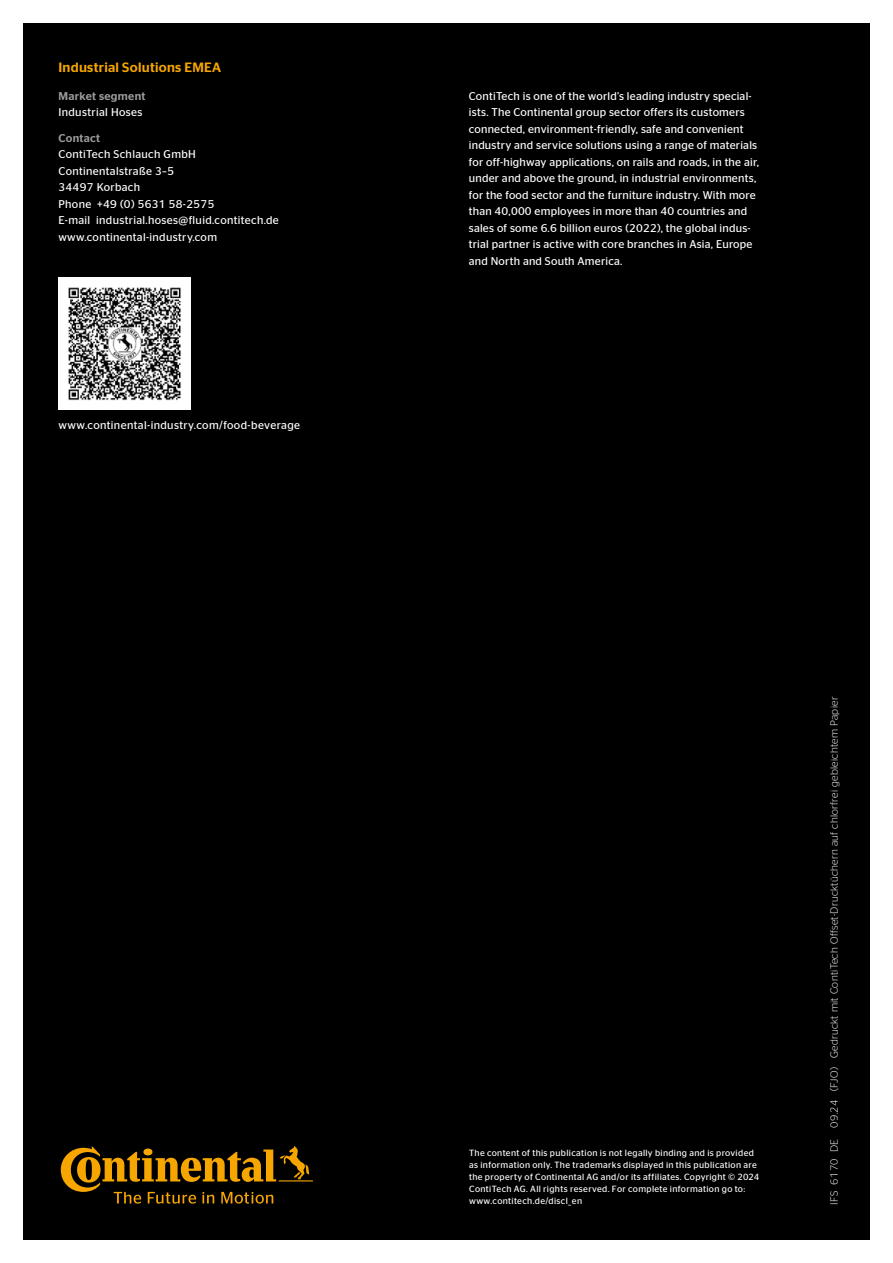
<style>
.page{position:relative;width:893px;height:1263px;background:#fff}
.page>*{position:absolute;margin:0;border:0;box-sizing:border-box;transform-origin:0 0}
.t1{font:500 13.5px "Continental Stag Sans";letter-spacing:.02em;color:#f7a600}
.t2{font:11.25px/16.5px "Continental Stag Sans";letter-spacing:.02em;color:#fff}
.t3{font:500 11.25px "Continental Stag Sans";letter-spacing:.03em;color:#9c9d9d}
.t4{font:300 10.5px "Continental Stag Sans";letter-spacing:.03em;color:#fff}
.t5{font:9px/12px "Continental Stag Sans";letter-spacing:.04em;color:#fff}
</style>
<div class="page">
<div style="left:23px;top:23px;width:847px;height:1216px;background:#000"></div>
<svg style="left:61px;top:1146px;width:252px;height:57px"></svg>
<img style="left:58px;top:277px;width:133px;height:133px">
<p class="t1" style="left:58px;top:59px;width:164px">Industrial Solutions EMEA</p>
<p class="t3" style="left:58px;top:89px;width:89px">Market segment</p>
<p class="t2" style="left:58px;top:104px;width:85px">Industrial Hoses</p>
<p class="t3" style="left:58px;top:131px;width:43px">Contact</p>
<p class="t2" style="left:58px;top:146px;width:222px">ContiTech Schlauch GmbH<br>Continentalstraße 3–5<br>34497 Korbach<br>Phone +49 (0) 5631 58-2575<br>E-mail industrial.hoses@fluid.contitech.de www.continental-industry.com</p>
<p class="t2" style="left:58px;top:417px;width:243px">www.continental-industry.com/food-beverage</p>
<p class="t2" style="left:469px;top:87px;width:292px">ContiTech is one of the world’s leading industry special&shy;ists. The Continental group sector offers its customers connected, environment-friendly, safe and convenient industry and service solutions using a range of materials for off-highway applications, on rails and roads, in the air, under and above the ground, in industrial environments, for the food sector and the furniture industry. With more than 40,000 employees in more than 40 countries and sales of some 6.6 billion euros (2022), the global indus&shy;trial partner is active with core branches in Asia, Europe and North and South America.</p>
<p class="t5" style="left:469px;top:1147px;width:292px">The content of this publication is not legally binding and is provided as information only. The trademarks displayed in this publication are the property of Continental AG and/or its affiliates. Copyright © 2024<br>ContiTech AG. All rights reserved. For complete information go to: www.contitech.de/discl_en</p>
<p class="t4" style="left:828px;top:1204px;width:509px;rotate:-90deg">IFS 6170 DE 09.24 (FJO) Gedruckt mit ContiTech Offset-Drucktüchern auf chlorfrei gebleichtem Papier</p>
</div>
